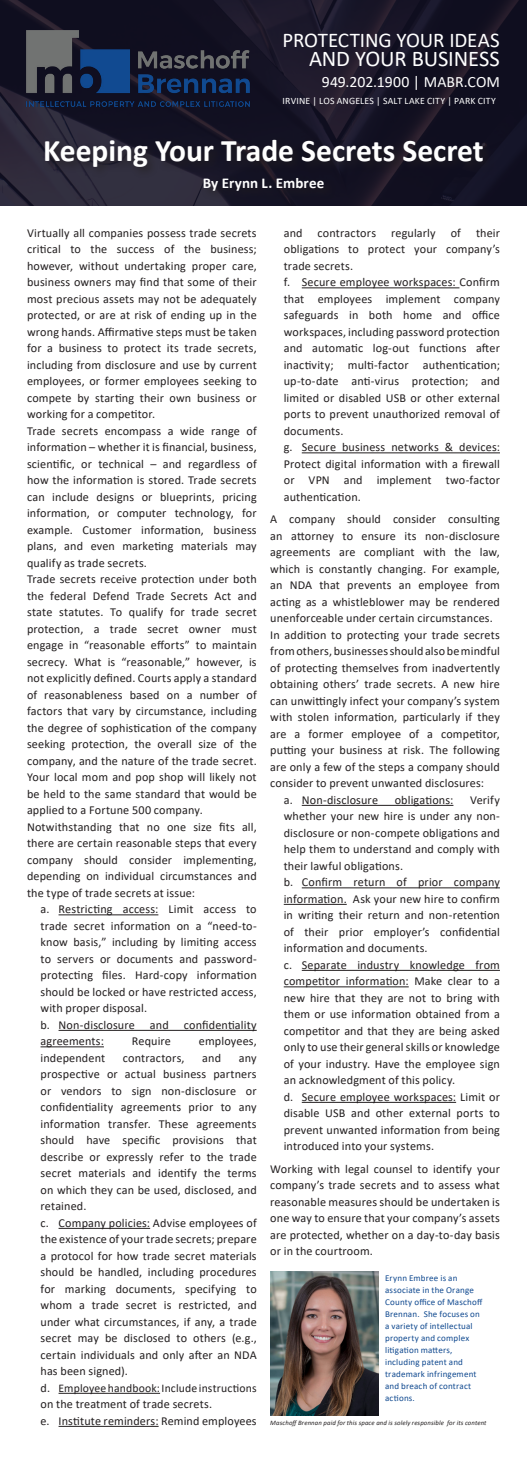
<style>
.page{position:relative;width:527px;height:1458px;background:#fff}
.page>*{position:absolute;margin:0;border:0;box-sizing:border-box;transform-origin:0 0}
.t1{font:700 31.5px "Calibri";color:#fff}
.Paragraph_Style_1{font:22.5px "Calibri";letter-spacing:-.01em;color:#fff}
.Paragraph_Style_1-2{font:21px "Calibri";letter-spacing:-.01em;color:#fff}
.Paragraph_Style_1-3{font:15.75px "Calibri";color:#fff}
.Paragraph_Style_1-4{font:700 15px "Calibri";letter-spacing:.005em;color:#fff}
.Paragraph_Style_1-5{font:12.15px/16.5px "Calibri";letter-spacing:.01em;color:#231f20;text-align:justify}
.Paragraph_Style_2{font:12.15px/16.5px "Calibri";letter-spacing:.01em;color:#231f20;text-align:justify}
.Paragraph_Style_2-2{font:11.7px "Calibri";letter-spacing:.015em;color:#231f20}
.Paragraph_Style_1-6{font:9.75px "Calibri";letter-spacing:.02em;color:#fff}
.Paragraph_Style_1-7{font:9px/12px "Calibri";letter-spacing:.02em;color:#114a90}
.Paragraph_Style_1-8{font:italic 6.75px "Calibri";letter-spacing:.02em;color:#231f20}
.s1{font-size:12.15px}
</style>
<div class="page">
<svg style="left:0;top:0;width:526px;height:205px;background:#191627"></svg>
<img style="left:26px;top:31px;width:229px;height:80px">
<hr style="left:58px;top:914px;width:100px;height:1px;background:#231f20">
<hr style="left:58px;top:1030px;width:198px;height:1px;background:#231f20">
<hr style="left:40px;top:1046px;width:64px;height:1px;background:#231f20">
<hr style="left:58px;top:1228px;width:92px;height:1px;background:#231f20">
<hr style="left:58px;top:1393px;width:102px;height:1px;background:#231f20">
<hr style="left:58px;top:1426px;width:100px;height:1px;background:#231f20">
<hr style="left:302px;top:287px;width:157px;height:1px;background:#231f20">
<hr style="left:302px;top:452px;width:198px;height:1px;background:#231f20">
<hr style="left:302px;top:805px;width:151px;height:1px;background:#231f20">
<hr style="left:302px;top:887px;width:198px;height:1px;background:#231f20">
<hr style="left:284px;top:904px;width:62px;height:1px;background:#231f20">
<hr style="left:302px;top:970px;width:198px;height:1px;background:#231f20">
<hr style="left:284px;top:986px;width:124px;height:1px;background:#231f20">
<hr style="left:302px;top:1102px;width:154px;height:1px;background:#231f20">
<div style="left:43px;top:137px;width:452px;height:42px;background:#231f20;opacity:.75"></div>
<div style="left:201px;top:176px;width:134px;height:27px;background:#231f20;opacity:.75"></div>
<img style="left:270px;top:1272px;width:108px;height:144px">
<p class="Paragraph_Style_1-2" style="left:282px;top:25px;width:219px">PROTECTING YOUR IDEAS</p>
<p class="Paragraph_Style_1" style="left:309px;top:43px;width:192px">AND YOUR BUSINESS</p>
<p class="Paragraph_Style_1-3" style="left:322px;top:71px;width:179px">949.202.1900 | MABR.COM</p>
<p class="Paragraph_Style_1-6" style="left:282px;top:94px;width:215px">IRVINE | LOS ANGELES | SALT LAKE CITY | PARK CITY</p>
<p class="t1" style="left:43px;top:128px;width:442px">Keeping Your Trade Secrets Secret</p>
<p class="Paragraph_Style_1-4" style="left:203px;top:173px;width:123px">By Erynn L. Embree</p>
<p class="Paragraph_Style_1-5" style="left:27px;top:224px;width:231px">Virtually all companies possess trade secrets critical to the success of the business; however, without undertaking proper care, business owners may find that some of their most precious assets may not be adequately protected, or are at risk of ending up in the wrong hands. Affirmative steps must be taken for a business to protect its trade secrets, including from disclosure and use by current employees, or former employees seeking to compete by starting their own business or working for a competitor.</p>
<p class="Paragraph_Style_1-5" style="left:27px;top:422px;width:231px">Trade secrets encompass a wide range of information – whether it is financial, business, scientific, or technical – and regardless of how the information is stored. Trade secrets can include designs or blueprints, pricing information, or computer technology, for example. Customer information, business plans, and even marketing materials may qualify as trade secrets.</p>
<p class="Paragraph_Style_1-5" style="left:27px;top:571px;width:231px">Trade secrets receive protection under both the federal Defend Trade Secrets Act and state statutes. To qualify for trade secret protection, a trade secret owner must engage in “reasonable efforts” to maintain secrecy. What is “reasonable,” however, is not explicitly defined. Courts apply a standard of reasonableness based on a number of factors that vary by circumstance, including the degree of sophistication of the company seeking protection, the overall size of the company, and the nature of the trade secret.<br>Your local mom and pop shop will likely not be held to the same standard that would be applied to a Fortune 500 company.</p>
<p class="Paragraph_Style_1-5" style="left:27px;top:818px;width:231px">Notwithstanding that no one size fits all, there are certain reasonable steps that every company should consider implementing, depending on individual circumstances and the type of trade secrets at issue:</p>
<p class="Paragraph_Style_2" style="left:40px;top:901px;width:218px">a. Restricting access: Limit access to trade secret information on a “need-to&shy;know basis,” including by limiting access to servers or documents and password&shy;protecting files. Hard-copy information should be locked or have restricted access, with proper disposal.</p>
<p class="Paragraph_Style_2" style="left:40px;top:1016px;width:218px">b. Non-disclosure and confidentiality agreements:</p>
<p class="Paragraph_Style_2" style="left:132px;top:1033px;width:41px">Require</p>
<p class="Paragraph_Style_2" style="left:199px;top:1033px;width:59px">employees,</p>
<p class="Paragraph_Style_2" style="left:40px;top:1049px;width:66px">independent</p>
<p class="Paragraph_Style_2" style="left:123px;top:1049px;width:63px">contractors,</p>
<p class="Paragraph_Style_2" style="left:202px;top:1049px;width:20px">and</p>
<p class="Paragraph_Style_2" style="left:40px;top:1049px;width:218px;text-indent:198px">any prospective or actual business partners or vendors to sign non-disclosure or confidentiality agreements prior to any information transfer. These agreements should have specific provisions that describe or expressly refer to the trade secret materials and identify the terms on which they can be used, disclosed, and retained.</p>
<p class="Paragraph_Style_2" style="left:40px;top:1214px;width:218px">c. Company policies: Advise employees of the existence of your trade secrets; prepare a protocol for how trade secret materials should be handled, including procedures for marking documents, specifying to whom a trade secret is restricted, and under what circumstances, if any, a trade secret may be disclosed to others (e.g., certain individuals and only after an NDA has been signed).</p>
<p class="Paragraph_Style_2-2" style="left:40px;top:1380px;width:217px"><span class="s1">d.</span> Employee handbook: Include instructions</p>
<p class="Paragraph_Style_2" style="left:40px;top:1396px;width:173px">on the treatment of trade secrets.</p>
<p class="Paragraph_Style_2" style="left:40px;top:1412px;width:217px">e. Institute reminders: Remind employees</p>
<p class="Paragraph_Style_2" style="left:284px;top:224px;width:218px">and contractors regularly of their obligations to protect your company’s trade secrets.</p>
<p class="Paragraph_Style_2" style="left:284px;top:274px;width:218px">f. Secure employee workspaces: Confirm that employees implement company safeguards in both home and office workspaces, including password protection and automatic log-out functions after inactivity; multi-factor authentication; up-to-date anti-virus protection; and limited or disabled USB or other external ports to prevent unauthorized removal of documents.</p>
<p class="Paragraph_Style_2" style="left:284px;top:439px;width:218px">g. Secure business networks &amp; devices:<br>Protect digital information with a firewall or VPN and implement two-factor authentication.</p>
<p class="Paragraph_Style_1-5" style="left:270px;top:511px;width:231px">A company should consider consulting an attorney to ensure its non-disclosure agreements are compliant with the law, which is constantly changing. For example, an NDA that prevents an employee from acting as a whistleblower may be rendered unenforceable under certain circumstances.</p>
<p class="Paragraph_Style_1-5" style="left:270px;top:626px;width:231px">In addition to protecting your trade secrets from others, businesses should also be mindful of protecting themselves from inadvertently obtaining others’ trade secrets. A new hire can unwittingly infect your company’s system with stolen information, particularly if they are a former employee of a competitor, putting your business at risk. The following are only a few of the steps a company should consider to prevent unwanted disclosures:</p>
<p class="Paragraph_Style_2" style="left:284px;top:791px;width:96px">a. Non-disclosure</p>
<p class="Paragraph_Style_2" style="left:394px;top:791px;width:60px">obligations:</p>
<p class="Paragraph_Style_2" style="left:284px;top:791px;width:218px;text-indent:186px">Verify whether your new hire is under any non&shy;disclosure or non-compete obligations and help them to understand and comply with their lawful obligations.</p>
<p class="Paragraph_Style_2" style="left:284px;top:874px;width:218px">b. Confirm return of prior company information. Ask your new hire to confirm in writing their return and non-retention of their prior employer’s confidential information and documents.</p>
<p class="Paragraph_Style_2" style="left:284px;top:956px;width:218px">c. Separate industry knowledge from competitor information: Make clear to a new hire that they are not to bring with them or use information obtained from a competitor and that they are being asked only to use their general skills or knowledge of your industry. Have the employee sign an acknowledgment of this policy.</p>
<p class="Paragraph_Style_2" style="left:284px;top:1088px;width:218px">d. Secure employee workspaces: Limit or disable USB and other external ports to prevent unwanted information from being introduced into your systems.</p>
<p class="Paragraph_Style_1-5" style="left:270px;top:1160px;width:231px">Working with legal counsel to identify your company’s trade secrets and to assess what reasonable measures should be undertaken is one way to ensure that your company’s assets are protected, whether on a day-to-day basis or in the courtroom.</p>
<p class="Paragraph_Style_1-7" style="left:385px;top:1272px;width:99px">Erynn Embree is an associate in the Orange<br>County office of Maschoff<br>Brennan. She focuses on a variety of intellectual property and complex litigation matters, including patent and trademark infringement and breach of contract actions.</p>
<p class="Paragraph_Style_1-8" style="left:270px;top:1418px;width:218px">Maschoff Brennan paid for this space and is solely responsible for its content</p>
</div>
